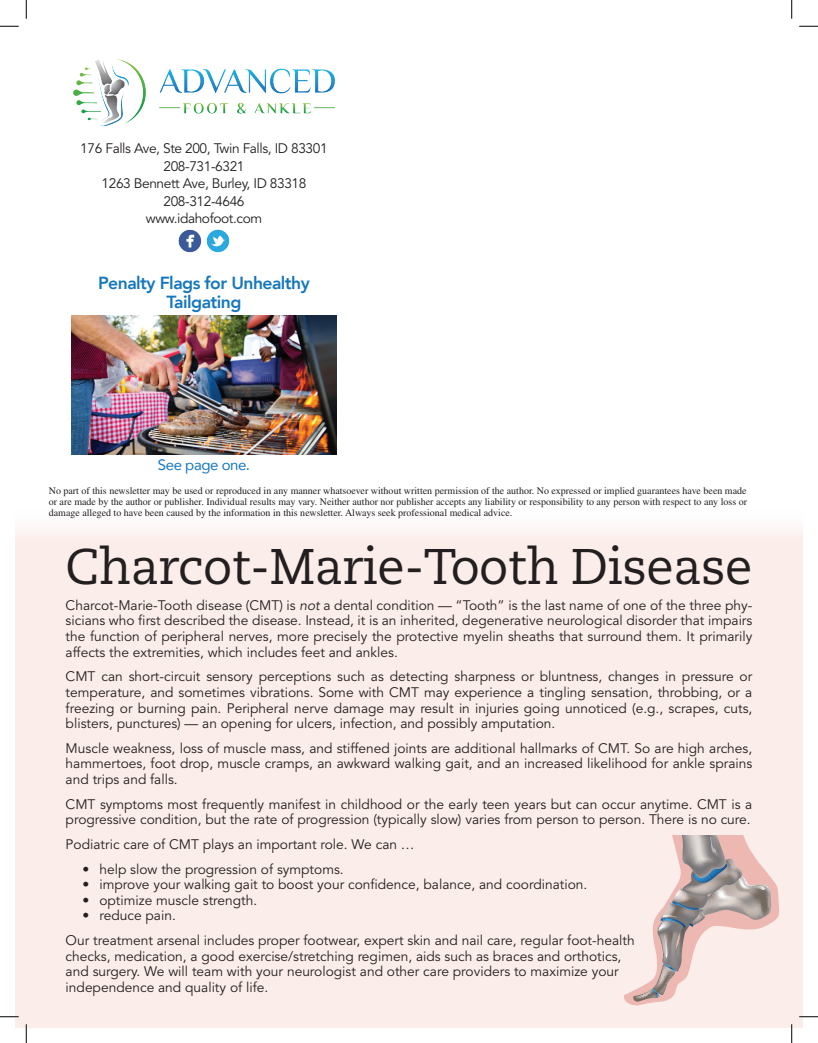
<style>
.page{position:relative;width:818px;height:1043px;background:#fff}
.page>*{position:absolute;margin:0;border:0;box-sizing:border-box;transform-origin:0 0}
.t1{font:50px "Caecilia LT Std";letter-spacing:-.01em;color:#231f20}
.t2{font:800 17.5px/18.8px "Avenir";letter-spacing:-.03em;color:#1677bc;text-align:center}
.t3{font:15px "Avenir";letter-spacing:-.03em;color:#1677bc}
.t4{font:13.75px/15.6px "Avenir LT Std";color:#231f20;text-align:justify}
.t5{font:13.75px/17.5px "Avenir LT Std";letter-spacing:-.03em;color:#231f20;text-align:center}
.t6{font:10px/10.6px "Times LT Std";color:#231f20;text-align:justify}
.s1{font-style:italic}
</style>
<div class="page">
<div style="left:15px;top:507px;width:787px;height:521px;background:#fbede9"></div>
<svg style="left:624px;top:835px;width:155px;height:171px"></svg>
<img style="left:71px;top:316px;width:265px;height:138px">
<img style="left:179px;top:230px;width:23px;height:22px">
<img style="left:206px;top:230px;width:23px;height:22px">
<img style="left:73px;top:59px;width:262px;height:68px">
<svg style="left:0;top:25px;width:19px;height:2px"></svg>
<svg style="left:799px;top:25px;width:19px;height:2px"></svg>
<svg style="left:0;top:1016px;width:19px;height:1px"></svg>
<svg style="left:799px;top:1015px;width:19px;height:2px"></svg>
<svg style="left:25px;top:0;width:2px;height:19px"></svg>
<svg style="left:25px;top:1024px;width:2px;height:18px"></svg>
<svg style="left:791px;top:0;width:1px;height:19px"></svg>
<svg style="left:791px;top:1024px;width:1px;height:18px"></svg>
<p class="t5" style="left:80px;top:140px;width:249px">176 Falls Ave, Ste 200, Twin Falls, ID 83301<br>208-731-6321<br>1263 Bennett Ave, Burley, ID 83318<br>208-312-4646<br>www.idahofoot.com</p>
<p class="t2" style="left:98px;top:274px;width:213px">Penalty Flags for Unhealthy<br>Tailgating</p>
<p class="t3" style="left:158px;top:453px;width:94px">See page one.</p>
<p class="t6" style="left:49px;top:485px;width:700px">No part of this newsletter may be used or reproduced in any manner whatsoever without written permission of the author. No expressed or implied guarantees have been made or are made by the author or publisher. Individual results may vary. Neither author nor publisher accepts any liability or responsibility to any person with respect to any loss or damage alleged to have been caused by the information in this newsletter. Always seek professional medical advice.</p>
<h1 class="t1" style="left:66px;top:538px;width:688px">Charcot-Marie-Tooth Disease</h1>
<p class="t4" style="left:66px;top:597px;width:688px">Charcot-Marie-Tooth disease (CMT) is <span class="s1">not</span> a dental condition — “Tooth” is the last name of one of the three phy&shy;sicians who first described the disease. Instead, it is an inherited, degenerative neurological disorder that impairs the function of peripheral nerves, more precisely the protective myelin sheaths that surround them. It primarily affects the extremities, which includes feet and ankles.</p>
<p class="t4" style="left:66px;top:669px;width:688px">CMT can short-circuit sensory perceptions such as detecting sharpness or bluntness, changes in pressure or temperature, and sometimes vibrations. Some with CMT may experience a tingling sensation, throbbing, or a freezing or burning pain. Peripheral nerve damage may result in injuries going unnoticed (e.g., scrapes, cuts, blisters, punctures) — an opening for ulcers, infection, and possibly amputation.</p>
<p class="t4" style="left:66px;top:740px;width:688px">Muscle weakness, loss of muscle mass, and stiffened joints are additional hallmarks of CMT. So are high arches, hammertoes, foot drop, muscle cramps, an awkward walking gait, and an increased likelihood for ankle sprains and trips and falls.</p>
<p class="t4" style="left:66px;top:796px;width:688px">CMT symptoms most frequently manifest in childhood or the early teen years but can occur anytime. CMT is a progressive condition, but the rate of progression (typically slow) varies from person to person. There is no cure.</p>
<p class="t4" style="left:66px;top:836px;width:350px">Podiatric care of CMT plays an important role. We can …</p>
<p class="t4" style="left:82px;top:861px;width:263px">• help slow the progression of symptoms.</p>
<p class="t4" style="left:82px;top:877px;width:506px">• improve your walking gait to boost your confidence, balance, and coordination.</p>
<p class="t4" style="left:82px;top:892px;width:176px">• optimize muscle strength.</p>
<p class="t4" style="left:66px;top:903px;width:570px;line-height:24.6px;text-indent:17px">• reduce pain.<br>Our treatment arsenal includes proper footwear, expert skin and nail care, regular foot-health</p>
<p class="t4" style="left:66px;top:948px;width:557px;text-align:left">checks, medication, a good exercise/stretching regimen, aids such as braces and orthotics, and surgery. We will team with your neurologist and other care providers to maximize your independence and quality of life.</p>
</div>
